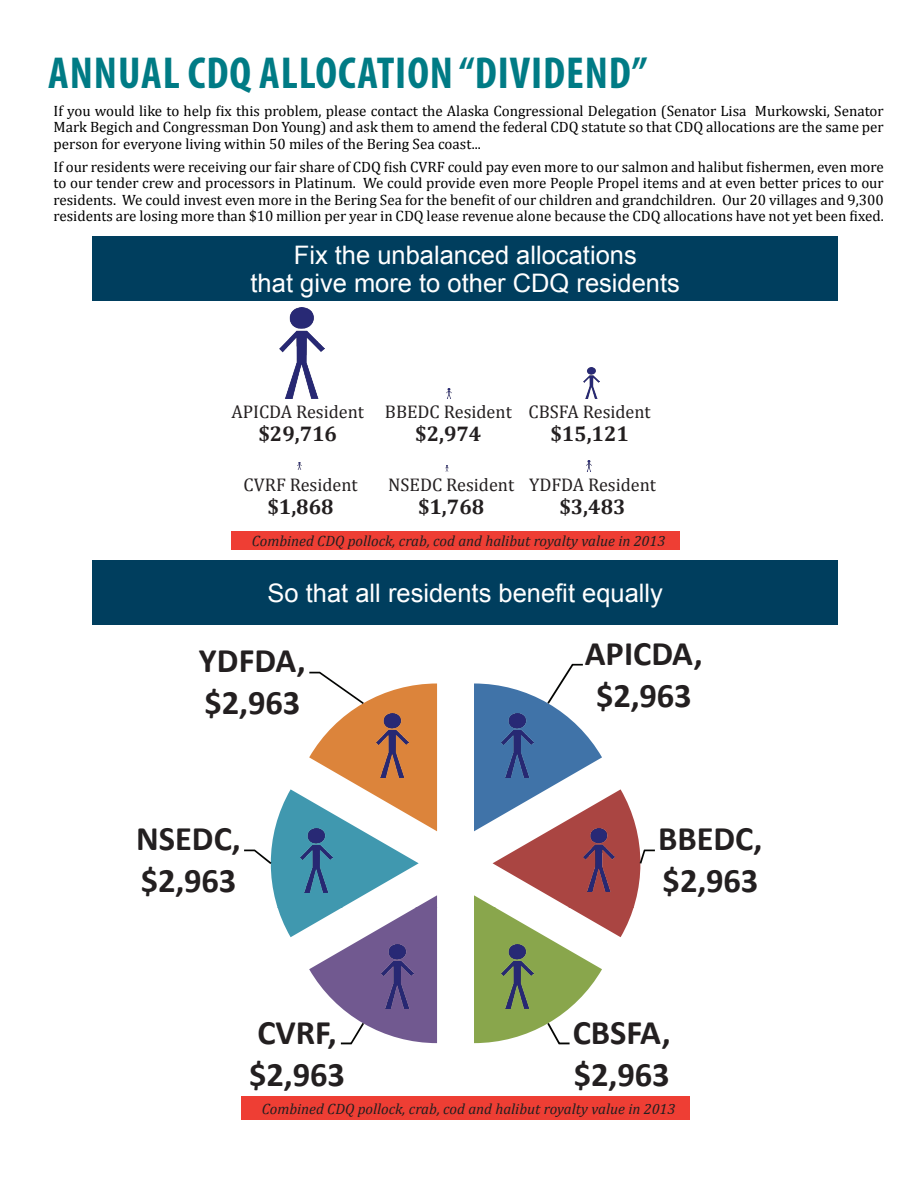
<style>
.page{position:relative;width:918px;height:1188px;background:#fff}
.page>*{position:absolute;margin:0;border:0;box-sizing:border-box;transform-origin:0 0}
.t1{font:700 condensed 45px "Myriad Pro";letter-spacing:.02em;color:#007b85}
.t2{font:700 34.5px/42.2px "Calibri";color:#231f20}
.t3{font:25.5px/28px "Arial";color:#fff;text-align:center}
.t4{font:700 21.3px "Cambria";color:#231f20}
.t5{font:18.45px "Cambria";color:#231f20}
.t6{font:15px/16.5px "Cambria";color:#000;text-align:justify}
.t7{font:italic 15px "Cambria";color:#231f20}
</style>
<div class="page">
<svg style="left:474px;top:664px;width:181px;height:243px"></svg>
<svg style="left:244px;top:672px;width:193px;height:235px"></svg>
<svg style="left:277px;top:907px;width:413px;height:192px"></svg>
<img style="left:279px;top:307px;width:46px;height:91px">
<svg style="left:298px;top:463px;width:3px;height:6px"></svg>
<svg style="left:446px;top:388px;width:5px;height:10px"></svg>
<svg style="left:445px;top:465px;width:3px;height:6px"></svg>
<img style="left:584px;top:368px;width:15px;height:30px">
<img style="left:376px;top:714px;width:32px;height:63px">
<img style="left:502px;top:714px;width:32px;height:63px">
<img style="left:583px;top:828px;width:32px;height:64px">
<img style="left:301px;top:829px;width:31px;height:63px">
<img style="left:382px;top:945px;width:32px;height:63px">
<img style="left:502px;top:945px;width:32px;height:63px">
<svg style="left:586px;top:461px;width:6px;height:10px"></svg>
<div style="left:93px;top:236px;width:745px;height:65px;background:#003e5e"></div>
<div style="left:93px;top:560px;width:745px;height:65px;background:#003e5e"></div>
<div style="left:231px;top:532px;width:448px;height:18px;background:#ee3e34"></div>
<div style="left:241px;top:1096px;width:448px;height:24px;background:#ee3e34"></div>
<h1 class="t1" style="left:48px;top:45px;width:601px">ANNUAL CDQ ALLOCATION “DIVIDEND”</h1>
<p class="t6" style="left:54px;top:102px;width:832px">If you would like to help fix this problem, please contact the Alaska Congressional Delegation (Senator Lisa Murkowski, Senator Mark Begich and Congressman Don Young) and ask them to amend the federal CDQ statute so that CDQ allocations are the same per person for everyone living within 50 miles of the Bering Sea coast...</p>
<p class="t6" style="left:54px;top:158px;width:832px">If our residents were receiving our fair share of CDQ fish CVRF could pay even more to our salmon and halibut fishermen, even more to our tender crew and processors in Platinum. We could provide even more People Propel items and at even better prices to our residents. We could invest even more in the Bering Sea for the benefit of our children and grandchildren. Our 20 villages and 9,300 residents are losing more than $10 million per year in CDQ lease revenue alone because the CDQ allocations have not yet been fixed.</p>
<h3 class="t3" style="left:251px;top:241px;width:431px">Fix the unbalanced allocations<br>that give more to other CDQ residents</h3>
<p class="t5" style="left:232px;top:400px;width:134px">APICDA Resident</p>
<h3 class="t4" style="left:258px;top:419px;width:80px">$29,716</h3>
<p class="t5" style="left:244px;top:473px;width:116px">CVRF Resident</p>
<h3 class="t4" style="left:268px;top:492px;width:68px">$1,868</h3>
<p class="t5" style="left:385px;top:401px;width:128px">BBEDC Resident</p>
<h3 class="t4" style="left:415px;top:419px;width:68px">$2,974</h3>
<p class="t5" style="left:388px;top:474px;width:128px">NSEDC Resident</p>
<h3 class="t4" style="left:418px;top:492px;width:68px">$1,768</h3>
<p class="t5" style="left:529px;top:401px;width:124px">CBSFA Resident</p>
<h3 class="t4" style="left:550px;top:419px;width:80px">$15,121</h3>
<p class="t5" style="left:529px;top:474px;width:128px">YDFDA Resident</p>
<h3 class="t4" style="left:559px;top:492px;width:68px">$3,483</h3>
<p class="t7" style="left:252px;top:531px;width:415px">Combined CDQ pollock, crab, cod and halibut royalty value in 2013</p>
<h3 class="t3" style="left:268px;top:579px;width:397px">So that all residents benefit equally</h3>
<h2 class="t2" style="left:199px;top:639px;width:108px">YDFDA, $2,963</h2>
<h2 class="t2" style="left:136px;top:818px;width:106px">NSEDC, $2,963</h2>
<h2 class="t2" style="left:249px;top:1011px;width:97px">CVRF, $2,963</h2>
<h2 class="t2" style="left:585px;top:632px;width:119px;text-align:center">APICDA, $2,963</h2>
<h2 class="t2" style="left:658px;top:818px;width:106px">BBEDC, $2,963</h2>
<h2 class="t2" style="left:573px;top:1011px;width:99px">CBSFA, $2,963</h2>
<p class="t7" style="left:262px;top:1098px;width:415px">Combined CDQ pollock, crab, cod and halibut royalty value in 2013</p>
</div>
